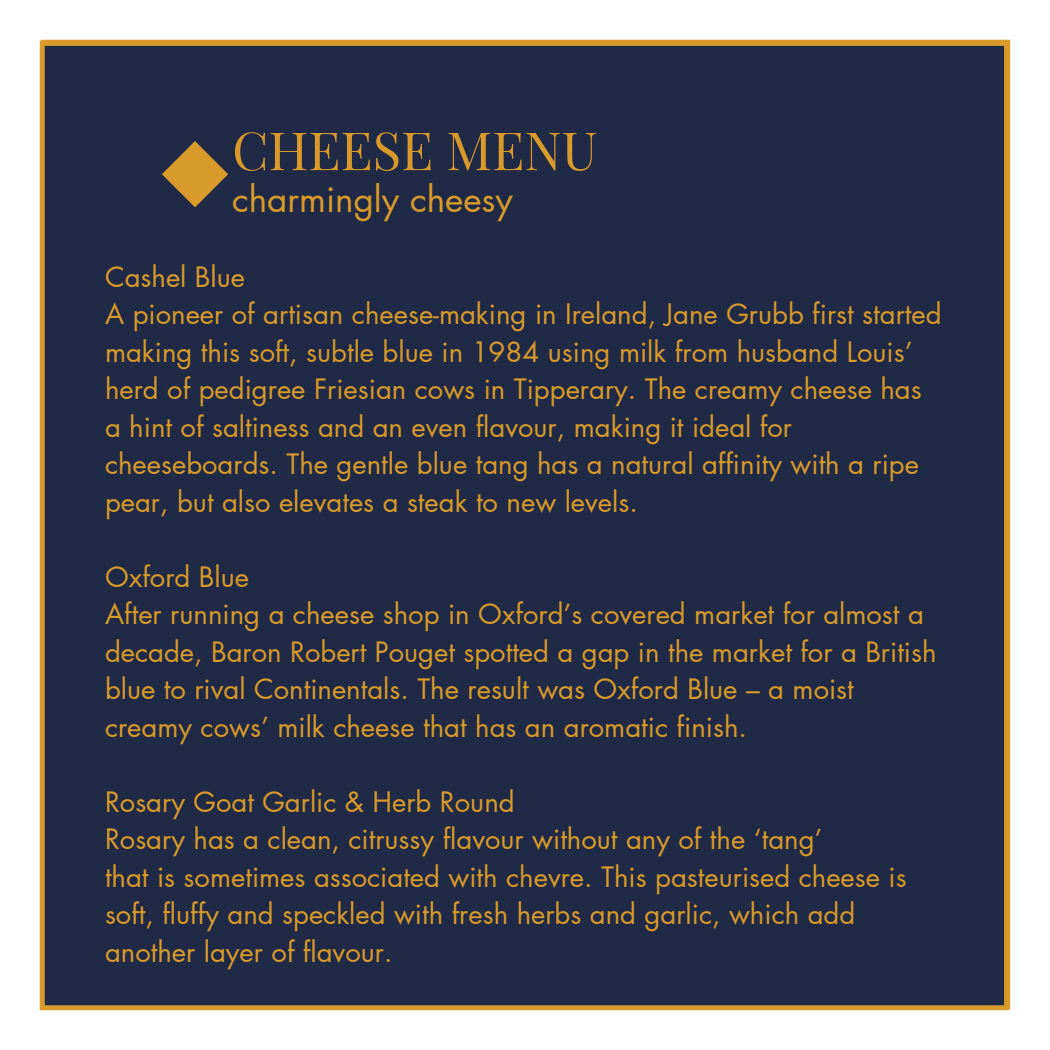
<style>
.page{position:relative;width:1050px;height:1050px;background:#fff}
.page>*{position:absolute;margin:0;border:0;box-sizing:border-box;transform-origin:0 0}
.t1{font:52.75px "Playfair Display SC";color:#d89b2b}
.t2{font:35px "Futura LT Pro";color:#d89b2b}
.t3{font:27.5px/37.5px "Futura LT Pro";color:#d89b2b}
</style>
<div class="page">
<div style="left:40px;top:41px;width:969px;height:969px;background:#202945"></div>
<svg style="left:162px;top:141px;width:67px;height:113px;background:#554a3d"></svg>
<h1 class="t1" style="left:232px;top:113px;width:367px">CHEESE MENU</h1>
<h2 class="t2" style="left:232px;top:184px;width:282px">charmingly cheesy</h2>
<p class="t3" style="left:105px;top:259px;width:142px">Cashel Blue</p>
<p class="t3" style="left:105px;top:297px;width:838px">A pioneer of artisan cheese-making in Ireland, Jane Grubb first started making this soft, subtle blue in 1984 using milk from husband Louis’ herd of pedigree Friesian cows in Tipperary. The creamy cheese has a hint of saltiness and an even flavour, making it ideal for cheeseboards. The gentle blue tang has a natural affinity with a ripe pear, but also elevates a steak to new levels.</p>
<p class="t3" style="left:105px;top:559px;width:146px">Oxford Blue</p>
<p class="t3" style="left:105px;top:597px;width:833px">After running a cheese shop in Oxford’s covered market for almost a decade, Baron Robert Pouget spotted a gap in the market for a British blue to rival Continentals. The result was Oxford Blue – a moist creamy cows’ milk cheese that has an aromatic finish.</p>
<p class="t3" style="left:105px;top:784px;width:411px">Rosary Goat Garlic &amp; Herb Round</p>
<p class="t3" style="left:105px;top:822px;width:719px">Rosary has a clean, citrussy flavour without any of the ‘tang’</p>
<p class="t3" style="left:105px;top:859px;width:803px">that is sometimes associated with chevre. This pasteurised cheese is soft, fluffy and speckled with fresh herbs and garlic, which add another layer of flavour.</p>
</div>
